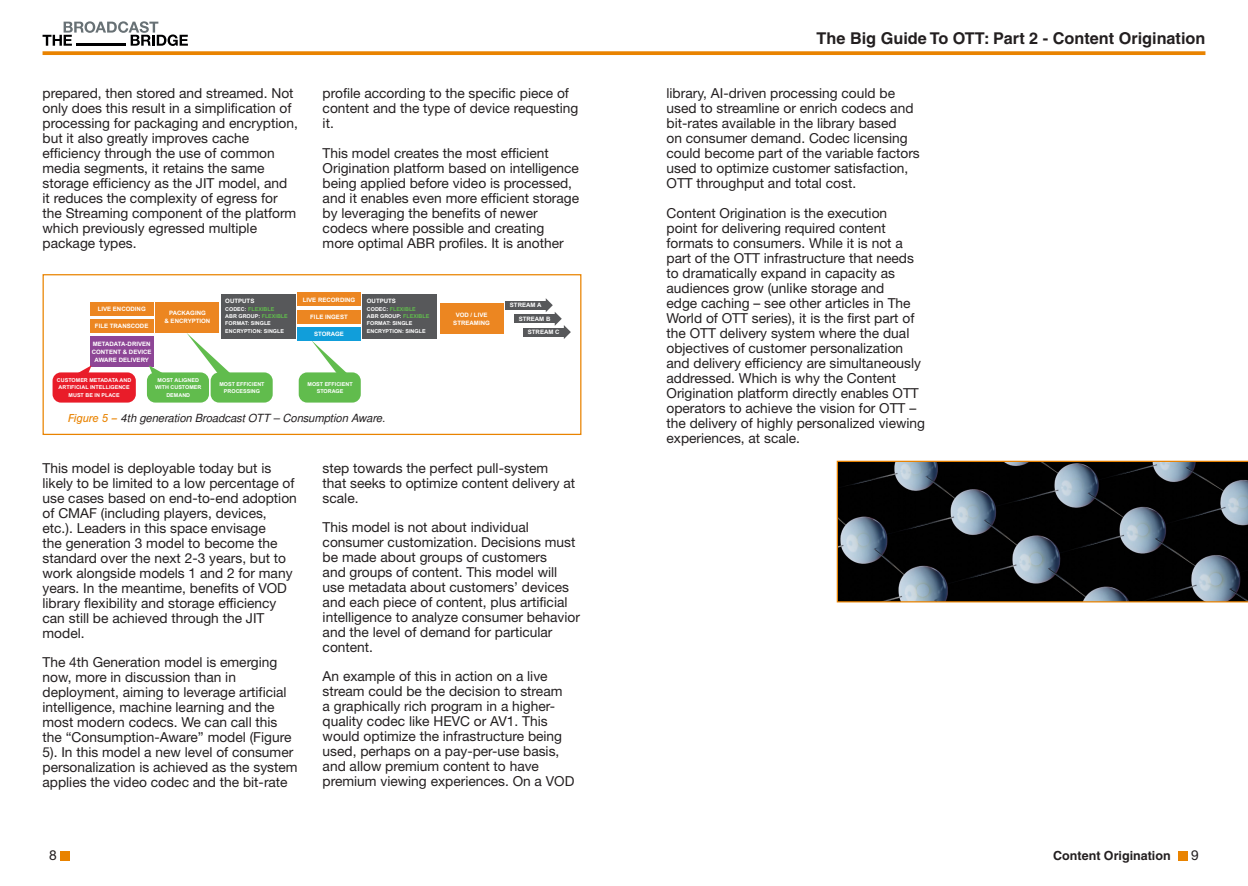
<style>
.page{position:relative;width:1248px;height:886px;background:#fff}
.page>*{position:absolute;margin:0;border:0;box-sizing:border-box;transform-origin:0 0}
.t1{font:700 16.25px "Helvetica";color:#231f20}
.Body{font:13.75px/15px "Helvetica Neue";color:#231f20}
.Body-2{font:700 12.5px "Helvetica";color:#231f20}
.t2{font:italic 11.25px "Free Sans";letter-spacing:-.01em;color:#231f20}
.t3{font:700 6px/8px "Arial";color:#fff;text-align:center}
.t4{font:700 5.38px/7.2px "Arial";color:#fff;text-align:center}
.s1{color:#61bc4d}
.s2{font-family:"Helvetica BQ";color:#e98300}
</style>
<div class="page">
<svg style="left:43px;top:21px;width:145px;height:25px"></svg>
<hr style="left:76px;top:43px;width:50px;height:3px;background:#000001">
<svg style="left:43px;top:51px;width:1162px;height:4px;background:#ea8b11"></svg>
<div style="left:60px;top:850px;width:10px;height:10px;background:#e98300"></div>
<div style="left:1177px;top:850px;width:10px;height:10px;background:#e98300"></div>
<div style="left:43px;top:274px;width:538px;height:161px;background:#fff;border:1px solid #e98300"></div>
<svg style="left:311px;top:340px;width:47px;height:32px"></svg>
<div style="left:90px;top:302px;width:63px;height:14px;background:#ec8621"></div>
<div style="left:90px;top:319px;width:63px;height:14px;background:#ec8621"></div>
<div style="left:155px;top:302px;width:64px;height:31px;background:#ec8621"></div>
<div style="left:90px;top:336px;width:63px;height:31px;background:#8e4696"></div>
<div style="left:221px;top:295px;width:74px;height:44px;background:#57585a"></div>
<div style="left:362px;top:295px;width:74px;height:44px;background:#57585a"></div>
<div style="left:297px;top:293px;width:64px;height:13px;background:#ec8621"></div>
<div style="left:297px;top:310px;width:64px;height:13px;background:#ec8621"></div>
<div style="left:297px;top:327px;width:64px;height:13px;background:#119eda"></div>
<div style="left:505px;top:301px;width:41px;height:9px;background:#57585a"></div>
<div style="left:523px;top:328px;width:41px;height:8px;background:#57585a"></div>
<div style="left:514px;top:314px;width:41px;height:9px;background:#57585a"></div>
<svg style="left:545px;top:298px;width:26px;height:41px"></svg>
<div style="left:439px;top:303px;width:64px;height:31px;background:#ec8621"></div>
<div style="left:147px;top:372px;width:62px;height:31px;background:#61bc4d;border-radius:8px"></div>
<svg style="left:149px;top:365px;width:28px;height:11px"></svg>
<div style="left:211px;top:372px;width:62px;height:31px;background:#61bc4d;border-radius:8px"></div>
<svg style="left:186px;top:333px;width:48px;height:43px"></svg>
<div style="left:299px;top:372px;width:62px;height:31px;background:#61bc4d;border-radius:8px"></div>
<div style="left:53px;top:372px;width:83px;height:31px;background:#e91c29;border-radius:8px"></div>
<svg style="left:63px;top:365px;width:28px;height:8px"></svg>
<svg style="left:836px;top:461px;width:411px;height:141px;background:#292d30"></svg>
<p class="Body" style="left:43px;top:86px;width:257px">prepared, then stored and streamed. Not only does this result in a simplification of processing for packaging and encryption, but it also greatly improves cache efficiency through the use of common media segments, it retains the same storage efficiency as the JIT model, and it reduces the complexity of egress for the Streaming component of the platform which previously egressed multiple package types.</p>
<p class="Body" style="left:322px;top:86px;width:257px">profile according to the specific piece of content and the type of device requesting it.</p>
<p class="Body" style="left:322px;top:145px;width:258px">This model creates the most efficient Origination platform based on intelligence being applied before video is processed, and it enables even more efficient storage by leveraging the benefits of newer codecs where possible and creating<br>more optimal ABR profiles. It is another</p>
<p class="t3" style="left:98px;top:305px;width:50px">LIVE ENCODING</p>
<p class="t3" style="left:95px;top:322px;width:55px">FILE TRANSCODE</p>
<p class="t3" style="left:92px;top:340px;width:61px">METADATA-DRIVEN<br>CONTENT &amp; DEVICE<br>AWARE DELIVERY</p>
<p class="t3" style="left:164px;top:309px;width:47px">PACKAGING<br>&amp; ENCRYPTION</p>
<p class="t3" style="left:225px;top:297px;width:31px">OUTPUTS</p>
<p class="t4" style="left:225px;top:305px;width:64px;text-align:left">CODEC: <span class="s1">FLEXIBLE<br></span>ABR GROUP: <span class="s1">FLEXIBLE<br></span>FORMAT: SINGLE<br>ENCRYPTION: SINGLE</p>
<p class="t3" style="left:303px;top:296px;width:54px">LIVE RECORDING</p>
<p class="t3" style="left:310px;top:313px;width:39px">FILE INGEST</p>
<p class="t3" style="left:314px;top:330px;width:31px">STORAGE</p>
<p class="t4" style="left:57px;top:377px;width:76px">CUSTOMER METADATA AND<br>ARTIFICIAL INTELLIGENCE<br>MUST BE IN PLACE</p>
<p class="t4" style="left:155px;top:377px;width:48px">MOST ALIGNED<br>WITH CUSTOMER<br>DEMAND</p>
<p class="t4" style="left:219px;top:380px;width:47px">MOST EFFICIENT<br>PROCESSING</p>
<p class="t4" style="left:307px;top:380px;width:47px">MOST EFFICIENT<br>STORAGE</p>
<p class="t3" style="left:367px;top:297px;width:31px">OUTPUTS</p>
<p class="t4" style="left:367px;top:305px;width:64px;text-align:left">CODEC: <span class="s1">FLEXIBLE<br></span>ABR GROUP: <span class="s1">FLEXIBLE<br></span>FORMAT: SINGLE<br>ENCRYPTION: SINGLE</p>
<p class="t2" style="left:68px;top:410px;width:318px"><span class="s2">Figure 5 –</span> 4th generation Broadcast OTT – Consumption Aware.</p>
<p class="t3" style="left:453px;top:311px;width:38px">VOD / LIVE<br>STREAMING</p>
<p class="t3" style="left:510px;top:301px;width:33px">STREAM A</p>
<p class="t3" style="left:528px;top:328px;width:33px">STREAM C</p>
<p class="t3" style="left:518px;top:315px;width:33px">STREAM B</p>
<p class="Body" style="left:43px;top:460px;width:256px">This model is deployable today but is likely to be limited to a low percentage of use cases based on end-to-end adoption of CMAF (including players, devices, etc.). Leaders in this space envisage<br>the generation 3 model to become the standard over the next 2-3 years, but to work alongside models 1 and 2 for many years. In the meantime, benefits of VOD library flexibility and storage efficiency can still be achieved through the JIT model.</p>
<p class="Body" style="left:43px;top:654px;width:256px">The 4th Generation model is emerging now, more in discussion than in deployment, aiming to leverage artificial intelligence, machine learning and the most modern codecs. We can call this the “Consumption-Aware” model (Figure 5). In this model a new level of consumer personalization is achieved as the system applies the video codec and the bit-rate</p>
<p class="Body" style="left:322px;top:460px;width:254px">step towards the perfect pull-system that seeks to optimize content delivery at scale.</p>
<p class="Body" style="left:322px;top:519px;width:259px">This model is not about individual consumer customization. Decisions must be made about groups of customers<br>and groups of content. This model will use metadata about customers’ devices and each piece of content, plus artificial intelligence to analyze consumer behavior and the level of demand for particular content.</p>
<p class="Body" style="left:322px;top:668px;width:253px">An example of this in action on a live stream could be the decision to stream<br>a graphically rich program in a higher&shy;quality codec like HEVC or AV1. This would optimize the infrastructure being used, perhaps on a pay-per-use basis, and allow premium content to have premium viewing experiences. On a VOD</p>
<p class="t1" style="left:816px;top:28px;width:390px">The Big Guide To OTT: Part 2 - Content Origination</p>
<p class="Body" style="left:666px;top:86px;width:255px">library, AI-driven processing could be used to streamline or enrich codecs and bit-rates available in the library based<br>on consumer demand. Codec licensing could become part of the variable factors used to optimize customer satisfaction, OTT throughput and total cost.</p>
<p class="Body" style="left:666px;top:205px;width:260px">Content Origination is the execution<br>point for delivering required content formats to consumers. While it is not a part of the OTT infrastructure that needs to dramatically expand in capacity as audiences grow (unlike storage and<br>edge caching – see other articles in The World of OTT series), it is the first part of the OTT delivery system where the dual objectives of customer personalization and delivery efficiency are simultaneously addressed. Which is why the Content Origination platform directly enables OTT operators to achieve the vision for OTT – the delivery of highly personalized viewing experiences, at scale.</p>
<p class="Body" style="left:49px;top:848px;width:9px">8</p>
<p class="Body" style="left:1191px;top:848px;width:9px">9</p>
<p class="Body-2" style="left:1053px;top:848px;width:119px">Content Origination</p>
</div>
